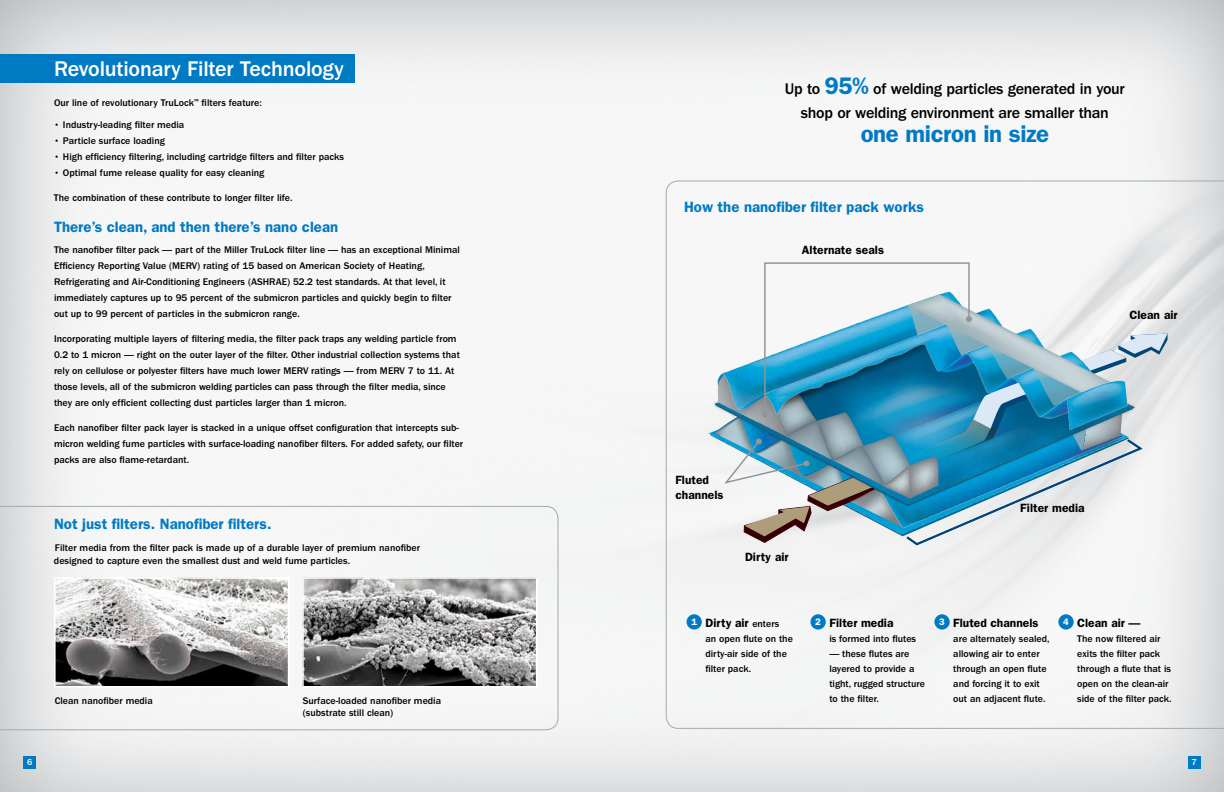
<style>
.page{position:relative;width:1224px;height:792px;background:#fff}
.page>*{position:absolute;margin:0;border:0;box-sizing:border-box;transform-origin:0 0}
.t1{font:600 24px "ITC Franklin Gothic Std";letter-spacing:-.015em;color:#007ac2}
.t2{font:500 22px "ITC Franklin Gothic Std";letter-spacing:-.01em;color:#fff}
.t3{font:500 16px/24px "ITC Franklin Gothic Std";letter-spacing:-.02em;color:#000;text-align:center}
.t4{font:600 15px "ITC Franklin Gothic Std";color:#007ac2}
.t5{font:600 12px/14.4px "ITC Franklin Gothic Std";color:#000}
.t6{font:500 10px/15px "ITC Franklin Gothic Std";color:#000}
.t7{font:500 9px "ITC Franklin Gothic Std";color:#fff}
.s1{font-weight:600;font-size:24px;color:#007ac2}
.s2{font-size:9.4px;color:#fff}
.s3{font-weight:500;font-size:10px}
</style>
<div class="page">
<img style="left:0;top:0;width:1224px;height:792px">
<svg style="left:666px;top:181px;width:558px;height:548px"></svg>
<div style="left:1188px;top:756px;width:12px;height:12px;background:#007ac2"></div>
<svg style="left:0;top:506px;width:558px;height:224px"></svg>
<div style="left:24px;top:756px;width:12px;height:12px;background:#007ac2"></div>
<img style="left:57px;top:580px;width:229px;height:105px">
<div style="left:54px;top:577px;width:235px;height:111px;border:2px solid #fff"></div>
<img style="left:305px;top:580px;width:229px;height:105px">
<div style="left:302px;top:577px;width:235px;height:111px;border:2px solid #fff"></div>
<div style="left:0;top:54px;width:354px;height:29px;background:#007ac2"></div>
<img style="left:660px;top:260px;width:528px;height:326px">
<div style="left:696px;top:266px;width:17px;height:169px;background:#f6f6f7"></div>
<img style="left:713px;top:262px;width:455px;height:284px">
<div style="left:687px;top:614px;width:15px;height:16px;background:#007ac2;border-radius:50%"></div>
<div style="left:810px;top:614px;width:16px;height:16px;background:#007ac2;border-radius:50%"></div>
<div style="left:934px;top:614px;width:16px;height:16px;background:#007ac2;border-radius:50%"></div>
<div style="left:1058px;top:614px;width:16px;height:16px;background:#007ac2;border-radius:50%"></div>
<h2 class="t2" style="left:54px;top:56px;width:291px">Revolutionary Filter Technology</h2>
<p class="t6" style="left:54px;top:95px;width:209px">Our line of revolutionary TruLock<sup>™</sup> filters feature:</p>
<p class="t6" style="left:54px;top:117px;width:132px">• Industry-leading filter media</p>
<p class="t6" style="left:54px;top:133px;width:113px">• Particle surface loading</p>
<p class="t6" style="left:54px;top:149px;width:292px">• High efficiency filtering, including cartridge filters and filter packs</p>
<p class="t6" style="left:54px;top:165px;width:212px">• Optimal fume release quality for easy cleaning</p>
<p class="t6" style="left:54px;top:190px;width:240px">The combination of these contribute to longer filter life.</p>
<h3 class="t4" style="left:54px;top:218px;width:286px">There’s clean, and then there’s nano clean</h3>
<p class="t6" style="left:54px;top:242px;width:407px;line-height:16px">The nanofiber filter pack — part of the Miller TruLock filter line — has an exceptional Minimal Efficiency Reporting Value (MERV) rating of 15 based on American Society of Heating, Refrigerating and Air-Conditioning Engineers (ASHRAE) 52.2 test standards. At that level, it immediately captures up to 95 percent of the submicron particles and quickly begin to filter out up to 99 percent of particles in the submicron range.</p>
<p class="t6" style="left:54px;top:331px;width:407px;line-height:16px">Incorporating multiple layers of filtering media, the filter pack traps any welding particle from 0.2 to 1 micron — right on the outer layer of the filter. Other industrial collection systems that rely on cellulose or polyester filters have much lower MERV ratings — from MERV 7 to 11. At those levels, all of the submicron welding particles can pass through the filter media, since they are only efficient collecting dust particles larger than 1 micron.</p>
<p class="t6" style="left:54px;top:420px;width:411px;line-height:16px">Each nanofiber filter pack layer is stacked in a unique offset configuration that intercepts sub&shy;micron welding fume particles with surface-loading nanofiber filters. For added safety, our filter packs are also flame-retardant.</p>
<h3 class="t4" style="left:54px;top:515px;width:219px">Not just filters. Nanofiber filters.</h3>
<p class="t6" style="left:54px;top:542px;width:368px;line-height:13px">Filter media from the filter pack is made up of a durable layer of premium nanofiber designed to capture even the smallest dust and weld fume particles.</p>
<p class="t6" style="left:55px;top:693px;width:100px">Clean nanofiber media</p>
<p class="t6" style="left:303px;top:694px;width:140px;line-height:12px">Surface-loaded nanofiber media (substrate still clean)</p>
<h3 class="t3" style="left:785px;top:77px;width:341px">Up to <span class="s1">95%</span> of welding particles generated in your shop or welding environment are smaller than</h3>
<h1 class="t1" style="left:861px;top:120px;width:190px">one micron in size</h1>
<h3 class="t4" style="left:684px;top:198px;width:241px">How the nanofiber filter pack works</h3>
<p class="t5" style="left:802px;top:242px;width:84px">Alternate seals</p>
<p class="t5" style="left:1130px;top:308px;width:50px">Clean air</p>
<p class="t5" style="left:675px;top:473px;width:49px">Fluted channels</p>
<p class="t5" style="left:745px;top:550px;width:45px">Dirty air</p>
<p class="t5" style="left:691px;top:615px;width:90px"><span class="s2">1</span> Dirty air <span class="s3">enters</span></p>
<p class="t6" style="left:705px;top:631px;width:89px">an open flute on the dirty-air side of the filter pack.</p>
<p class="t5" style="left:1020px;top:501px;width:66px">Filter media</p>
<p class="t5" style="left:815px;top:615px;width:80px"><span class="s2">2</span> Filter media</p>
<p class="t6" style="left:829px;top:631px;width:88px">is formed into flutes</p>
<p class="t6" style="left:829px;top:646px;width:97px">— these flutes are layered to provide a tight, rugged structure to the filter.</p>
<p class="t5" style="left:939px;top:615px;width:101px"><span class="s2">3</span> Fluted channels</p>
<p class="t6" style="left:953px;top:631px;width:98px">are alternately sealed, allowing air to enter through an open flute and forcing it to exit out an adjacent flute.</p>
<p class="t5" style="left:1063px;top:615px;width:79px"><span class="s2">4</span> Clean air —</p>
<p class="t6" style="left:1077px;top:631px;width:96px">The now filtered air exits the filter pack through a flute that is open on the clean-air side of the filter pack.</p>
<p class="t7" style="left:27px;top:757px;width:7px">6</p>
<p class="t7" style="left:1191px;top:757px;width:7px">7</p>
</div>
